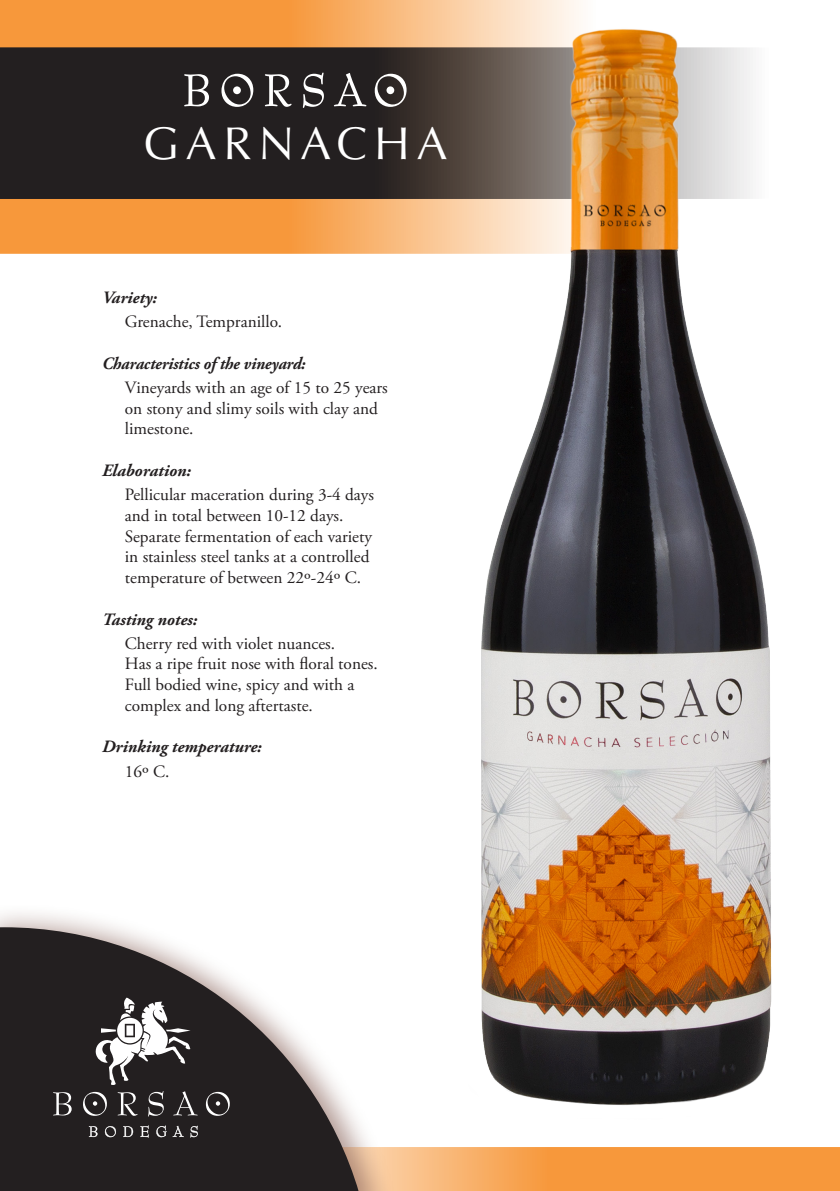
<style>
.page{position:relative;width:840px;height:1191px;background:#fff}
.page>*{position:absolute;margin:0;border:0;box-sizing:border-box;transform-origin:0 0}
.t1{font:46px "Optima";letter-spacing:.15em;color:#fff}
.t2{font:17.2px/20.8px "Adobe Garamond Pro";color:#231f20}
.t3{font:italic 700 17.2px "Adobe Garamond Pro";color:#231f20}
.t4{font:italic 700 17.2px "Adobe Garamond Pro";color:#231f20;scale:.96 1}
</style>
<div class="page">
<svg style="left:0;top:0;width:581px;height:254px;background:#f7a351"></svg>
<svg style="left:0;top:47px;width:437px;height:152px;background:#262121"></svg>
<svg style="left:184px;top:73px;width:222px;height:35px"></svg>
<svg style="left:397px;top:1147px;width:442px;height:44px;background:#f7a04b"></svg>
<img style="left:437px;top:16px;width:335px;height:1089px">
<div style="left:0;top:903px;width:397px;height:288px;background:#7f564c;opacity:.62"></div>
<svg style="left:0;top:927px;width:363px;height:264px;fill:#231f20"></svg>
<svg style="left:53px;top:1092px;width:19px;height:23px"></svg>
<svg style="left:118px;top:1092px;width:19px;height:23px"></svg>
<svg style="left:148px;top:1091px;width:16px;height:25px"></svg>
<svg style="left:173px;top:1091px;width:24px;height:24px"></svg>
<svg style="left:95px;top:997px;width:95px;height:88px"></svg>
<svg style="left:206px;top:1091px;width:24px;height:24px"></svg>
<svg style="left:83px;top:1091px;width:24px;height:24px"></svg>
<svg style="left:89px;top:1126px;width:8px;height:11px"></svg>
<svg style="left:105px;top:1126px;width:11px;height:11px"></svg>
<svg style="left:123px;top:1126px;width:10px;height:11px"></svg>
<svg style="left:140px;top:1125px;width:9px;height:12px"></svg>
<svg style="left:156px;top:1125px;width:28px;height:12px"></svg>
<svg style="left:190px;top:1125px;width:8px;height:12px"></svg>
<h1 class="t1" style="left:143px;top:117px;width:306px">GARNACHA</h1>
<p class="t3" style="left:102px;top:288px;width:56px">Variety:</p>
<p class="t2" style="left:125px;top:312px;width:159px">Grenache, Tempranillo.</p>
<p class="t4" style="left:102px;top:353px;width:213px">Characteristics of the vineyard:</p>
<p class="t2" style="left:125px;top:378px;width:264px">Vineyards with an age of 15 to 25 years on stony and slimy soils with clay and limestone.</p>
<p class="t3" style="left:102px;top:460px;width:90px">Elaboration:</p>
<p class="t2" style="left:125px;top:485px;width:251px">Pellicular maceration during 3-4 days and in total between 10-12 days.<br>Separate fermentation of each variety in stainless steel tanks at a controlled temperature of between 22º-24º C.</p>
<p class="t3" style="left:102px;top:609px;width:97px">Tasting notes:</p>
<p class="t2" style="left:125px;top:633px;width:254px">Cherry red with violet nuances.<br>Has a ripe fruit nose with floral tones.<br>Full bodied wine, spicy and with a complex and long aftertaste.</p>
<p class="t3" style="left:102px;top:737px;width:161px">Drinking temperature:</p>
<p class="t2" style="left:125px;top:761px;width:46px">16º C.</p>
</div>
